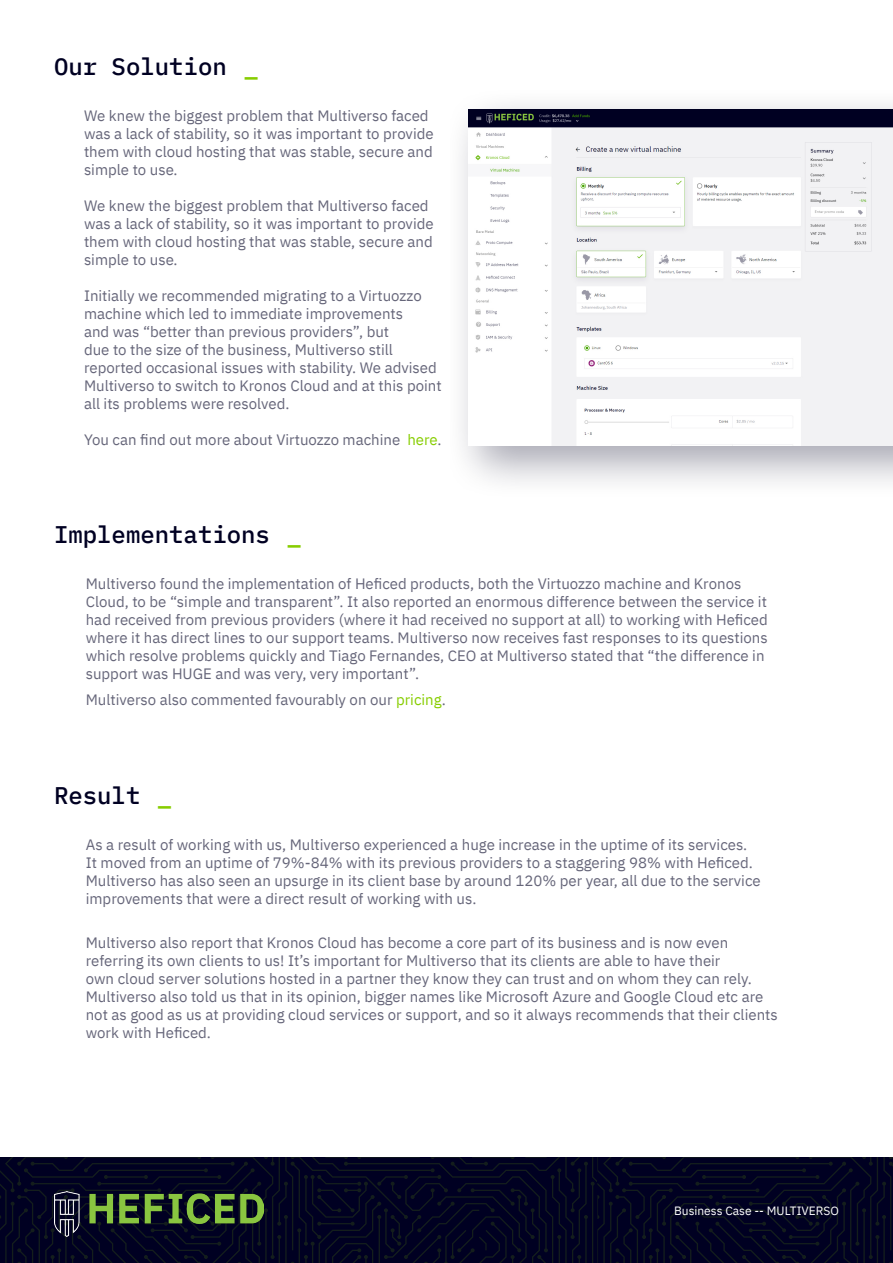
<style>
.page{position:relative;width:893px;height:1263px;background:#fff}
.page>*{position:absolute;margin:0;border:0;box-sizing:border-box;transform-origin:0 0}
.t1{font:500 24px "IBM Plex Mono";color:#002}
.t2{font:15px/18px "IBM Plex Sans";color:#66667a}
.t3{font:12px "IBM Plex Sans";color:#fff}
.s1{font-size:27px;color:#87cd00}
.s2{color:#87cd00}
</style>
<div class="page">
<svg style="left:0;top:1157px;width:893px;height:106px;background:#030521"></svg>
<img style="left:54px;top:1191px;width:210px;height:45px">
<div style="left:451px;top:87px;width:442px;height:413px;background:#002;opacity:.35"></div>
<img style="left:468px;top:109px;width:425px;height:337px">
<p class="t1" style="left:54px;top:48px;width:207px">Our Solution <span class="s1">_</span></p>
<p class="t2" style="left:84px;top:106px;width:351px">We knew the biggest problem that Multiverso faced was a lack of stability, so it was important to provide them with cloud hosting that was stable, secure and simple to use.</p>
<p class="t2" style="left:84px;top:196px;width:351px">We knew the biggest problem that Multiverso faced was a lack of stability, so it was important to provide them with cloud hosting that was stable, secure and simple to use.</p>
<p class="t2" style="left:84px;top:286px;width:359px">Initially we recommended migrating to a Virtuozzo machine which led to immediate improvements<br>and was “better than previous providers”, but<br>due to the size of the business, Multiverso still reported occasional issues with stability. We advised Multiverso to switch to Kronos Cloud and at this point all its problems were resolved.</p>
<p class="t2" style="left:84px;top:430px;width:359px">You can find out more about Virtuozzo machine <span class="s2">here</span>.</p>
<p class="t1" style="left:54px;top:516px;width:250px">Implementations <span class="s1">_</span></p>
<p class="t2" style="left:86px;top:573px;width:683px">Multiverso found the implementation of Heficed products, both the Virtuozzo machine and Kronos Cloud, to be “simple and transparent”. It also reported an enormous difference between the service it had received from previous providers (where it had received no support at all) to working with Heficed where it has direct lines to our support teams. Multiverso now receives fast responses to its questions which resolve problems quickly and Tiago Fernandes, CEO at Multiverso stated that “the difference in support was HUGE and was very, very important”.</p>
<p class="t2" style="left:86px;top:689px;width:362px">Multiverso also commented favourably on our <span class="s2">pricing</span>.</p>
<p class="t1" style="left:54px;top:777px;width:120px">Result <span class="s1">_</span></p>
<p class="t2" style="left:86px;top:834px;width:676px">As a result of working with us, Multiverso experienced a huge increase in the uptime of its services.<br>It moved from an uptime of 79%-84% with its previous providers to a staggering 98% with Heficed.<br>Multiverso has also seen an upsurge in its client base by around 120% per year, all due to the service improvements that were a direct result of working with us.</p>
<p class="t2" style="left:86px;top:932px;width:693px">Multiverso also report that Kronos Cloud has become a core part of its business and is now even referring its own clients to us! It’s important for Multiverso that its clients are able to have their<br>own cloud server solutions hosted in a partner they know they can trust and on whom they can rely.<br>Multiverso also told us that in its opinion, bigger names like Microsoft Azure and Google Cloud etc are not as good as us at providing cloud services or support, and so it always recommends that their clients work with Heficed.</p>
<p class="t3" style="left:674px;top:1201px;width:166px">Business Case -- MULTIVERSO</p>
</div>
